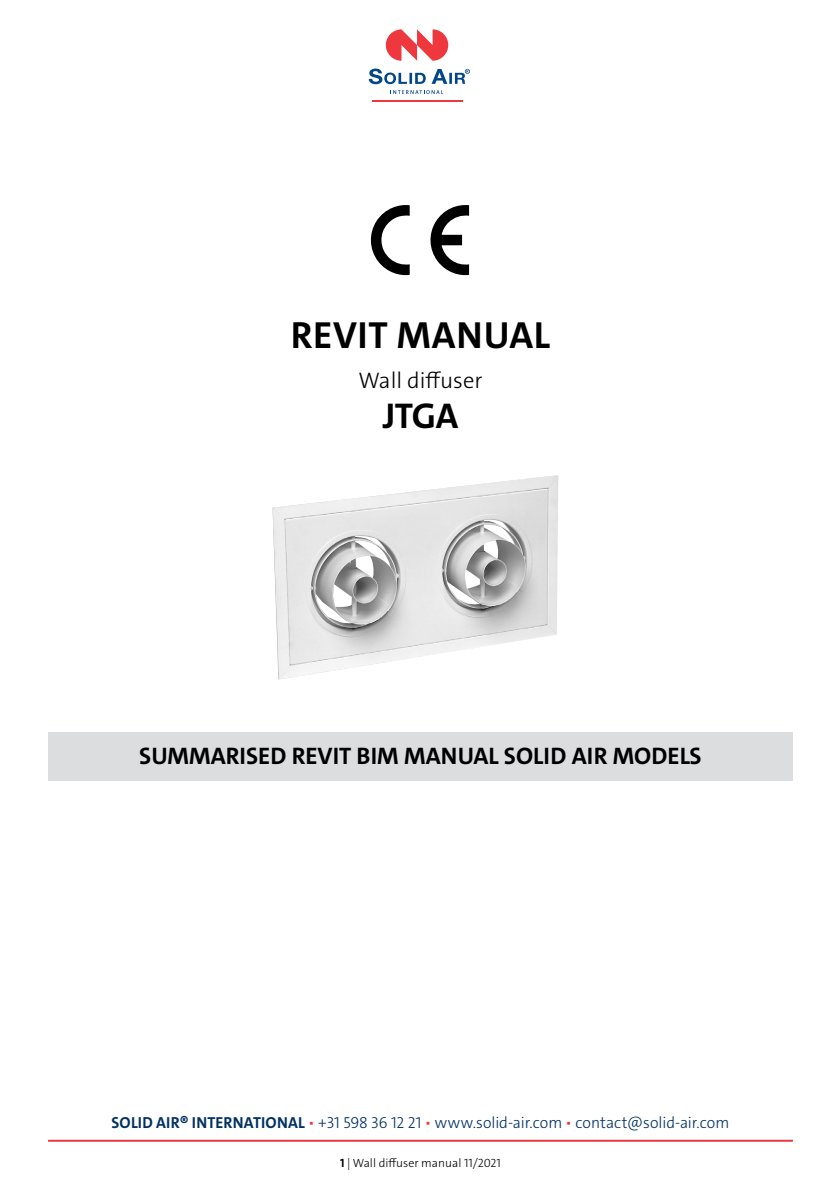
<style>
.page{position:relative;width:840px;height:1191px;background:#fff}
.page>*{position:absolute;margin:0;border:0;box-sizing:border-box;transform-origin:0 0}
.t1{font:700 38px "The Sans C4 s";letter-spacing:.02em;color:#000}
.t2{font:700 36px "The Sans C4 s";color:#000}
.t3{font:700 24px "The Sans C4 s";color:#000}
.t4{font:300 22.6px "The Sans C4 s";color:#000}
.t5{font:300 16px "The Sans C4 s";color:#003064}
.t6{font:300 12px "The Sans C4 s";color:#000}
.s1{font-weight:700}
.s2{color:#ef373e}
</style>
<div class="page">
<hr style="left:372px;top:100px;width:90px;height:2px;background:#ef373e">
<svg style="left:385px;top:29px;width:63px;height:32px"></svg>
<svg style="left:368px;top:69px;width:101px;height:15px"></svg>
<svg style="left:390px;top:90px;width:53px;height:4px"></svg>
<hr style="left:48px;top:1139px;width:744px;height:2px;background:#ef373e">
<div style="left:48px;top:732px;width:744px;height:48px;background:#dcddde"></div>
<svg style="left:430px;top:205px;width:39px;height:71px"></svg>
<svg style="left:370px;top:205px;width:39px;height:71px"></svg>
<img style="left:272px;top:475px;width:286px;height:204px">
<h1 class="t1" style="left:290px;top:311px;width:261px">REVIT MANUAL</h1>
<h3 class="t4" style="left:358px;top:366px;width:125px">Wall diffuser</h3>
<h2 class="t2" style="left:382px;top:392px;width:77px">JTGA</h2>
<h3 class="t3" style="left:139px;top:740px;width:563px">SUMMARISED REVIT BIM MANUAL SOLID AIR MODELS</h3>
<p class="t5" style="left:111px;top:1112px;width:619px"><span class="s1">SOLID AIR® INTERNATIONAL</span> <span class="s2">•</span> +31 598 36 12 21 <span class="s2">•</span> www.solid-air.com <span class="s2">•</span> contact@solid-air.com</p>
<p class="t6" style="left:340px;top:1154px;width:162px"><span class="s1">1</span> | Wall diffuser manual 11/2021</p>
</div>
